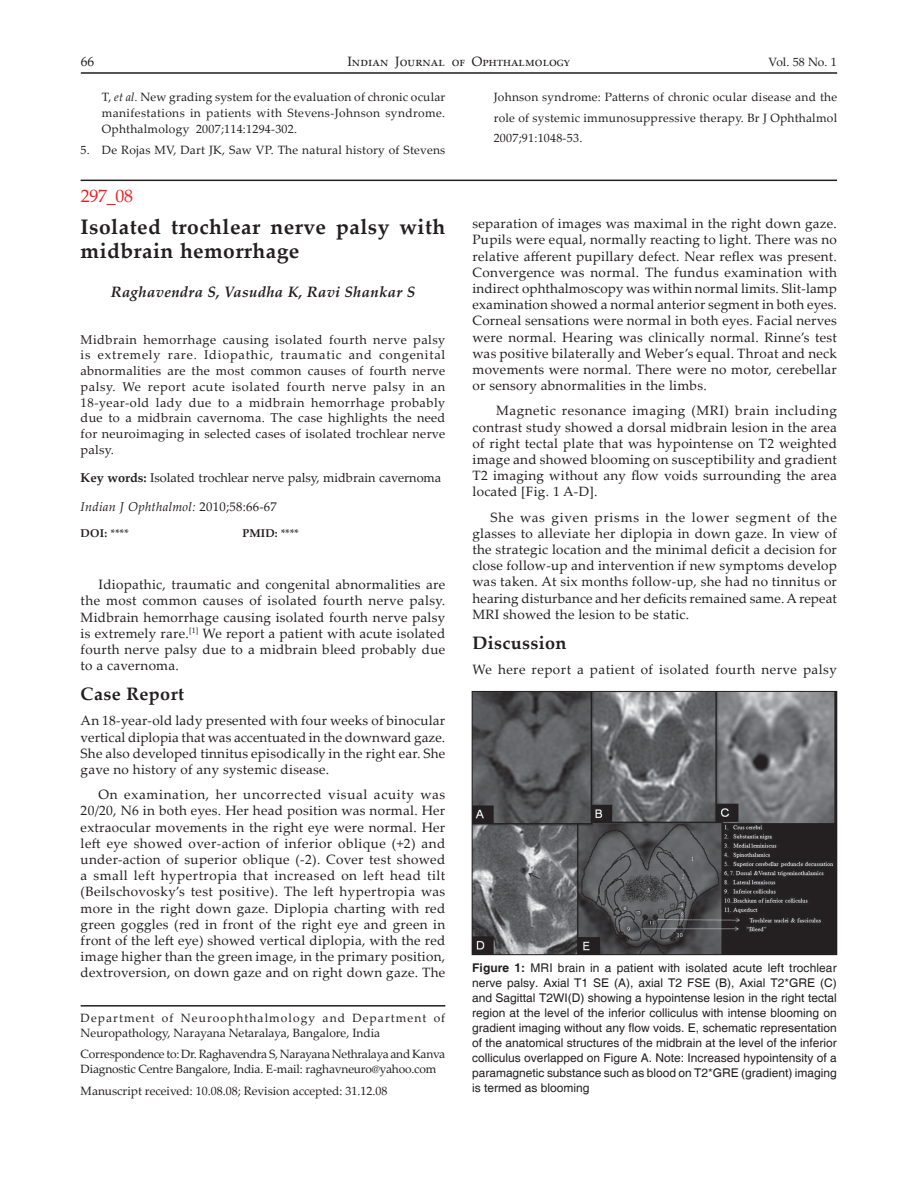
<style>
.page{position:relative;width:918px;height:1188px;background:#fff}
.page>*{position:absolute;margin:0;border:0;box-sizing:border-box;transform-origin:0 0}
.t1{font:700 21px/24px "Palatino Linotype";letter-spacing:.025em;color:#231f20}
.t2{font:700 18px "Palatino Linotype";letter-spacing:.02em;color:#231f20}
.t3{font:18px "Palatino Linotype";color:#ed2024}
.t4{font:italic 700 15px "Palatino Linotype";letter-spacing:.02em;color:#231f20}
.t5{font:13.5px/16.2px "Palatino Linotype";letter-spacing:.02em;color:#231f20;text-align:justify}
.t6{font:13.5px "Palatino Linotype";color:#231f20}
.t7{font:12.75px/15.8px "Palatino Linotype";letter-spacing:.01em;color:#231f20;text-align:justify}
.t8{font:italic 12.75px "Palatino Linotype";letter-spacing:.02em;color:#231f20}
.t9{font:12px/15px "Helvetica";color:#231f20;text-align:justify}
.t10{font:12px/16.4px "Palatino Linotype";color:#231f20;text-align:justify}
.t11{font:12px/15px "Palatino Linotype";letter-spacing:-.02em;color:#231f20}
.t12{font:12px "Palatino Linotype";letter-spacing:.02em;color:#231f20}
.t13{font:700 11.25px "Palatino Linotype";letter-spacing:.01em;color:#231f20}
.s1{font-style:italic}
.s2{font-weight:700}
.s3{font-style:normal}
.s4{font-weight:400}
</style>
<div class="page">
<hr style="left:81px;top:72px;width:756px;height:2px;background:#231f20">
<hr style="left:81px;top:180px;width:756px;height:1px;background:#231f20">
<hr style="left:81px;top:1005px;width:364px;height:2px;background:#231f20">
<img style="left:474px;top:693px;width:361px;height:260px">
<div style="left:472px;top:691px;width:365px;height:264px;border:1px solid #231f20"></div>
<p class="t5" style="left:81px;top:55px;width:15px">66</p>
<p class="t6" style="left:347px;top:56px;width:224px">Indian Journal of Ophthalmology</p>
<p class="t10" style="left:769px;top:55px;width:70px">Vol. 58 No. 1</p>
<p class="t10" style="left:102px;top:90px;width:345px">T, <span class="s1">et al.</span> New grading system for the evaluation of chronic ocular manifestations in patients with Stevens-Johnson syndrome.<br>Ophthalmology 2007;114:1294-302.</p>
<p class="t12" style="left:81px;top:145px;width:366px">5. De Rojas MV, Dart JK, Saw VP. The natural history of Stevens</p>
<p class="t10" style="left:494px;top:88px;width:345px;line-height:20.9px">Johnson syndrome: Patterns of chronic ocular disease and the role of systemic immunosuppressive therapy. Br J Ophthalmol 2007;91:1048-53.</p>
<h2 class="t3" style="left:81px;top:189px;width:54px">297_08</h2>
<h1 class="t1" style="left:81px;top:217px;width:366px">Isolated trochlear nerve palsy with midbrain hemorrhage</h1>
<p class="t4" style="left:111px;top:286px;width:306px">Raghavendra S, Vasudha K, Ravi Shankar S</p>
<p class="t7" style="left:81px;top:333px;width:366px">Midbrain hemorrhage causing isolated fourth nerve palsy is extremely rare. Idiopathic, traumatic and congenital abnormalities are the most common causes of fourth nerve palsy. We report acute isolated fourth nerve palsy in an 18-year-old lady due to a midbrain hemorrhage probably due to a midbrain cavernoma. The case highlights the need for neuroimaging in selected cases of isolated trochlear nerve palsy.</p>
<p class="t7" style="left:81px;top:472px;width:362px"><span class="s2">Key words:</span> Isolated trochlear nerve palsy, midbrain cavernoma</p>
<p class="t8" style="left:81px;top:501px;width:198px">Indian J Ophthalmol: <span class="s3">2010;58:66-67</span></p>
<p class="t13" style="left:81px;top:529px;width:50px">DOI: <span class="s4">****</span></p>
<p class="t13" style="left:243px;top:529px;width:58px">PMID: <span class="s4">****</span></p>
<p class="t5" style="left:81px;top:578px;width:366px;text-indent:18px">Idiopathic, traumatic and congenital abnormalities are the most common causes of isolated fourth nerve palsy.<br>Midbrain hemorrhage causing isolated fourth nerve palsy is extremely rare.<sup>[1]</sup> We report a patient with acute isolated fourth nerve palsy due to a midbrain bleed probably due to a cavernoma.</p>
<h2 class="t2" style="left:81px;top:687px;width:105px">Case Report</h2>
<p class="t5" style="left:81px;top:714px;width:366px">An 18-year-old lady presented with four weeks of binocular vertical diplopia that was accentuated in the downward gaze.<br>She also developed tinnitus episodically in the right ear. She gave no history of any systemic disease.</p>
<p class="t5" style="left:81px;top:788px;width:366px;text-indent:18px">On examination, her uncorrected visual acuity was 20/20, N6 in both eyes. Her head position was normal. Her extraocular movements in the right eye were normal. Her left eye showed over-action of inferior oblique (+2) and under-action of superior oblique (-2). Cover test showed a small left hypertropia that increased on left head tilt (Beilschovosky’s test positive). The left hypertropia was more in the right down gaze. Diplopia charting with red green goggles (red in front of the right eye and green in front of the left eye) showed vertical diplopia, with the red image higher than the green image, in the primary position, dextroversion, on down gaze and on right down gaze. The</p>
<p class="t10" style="left:81px;top:1012px;width:366px;line-height:15px">Department of Neuroophthalmology and Department of<br>Neuropathology, Narayana Netaralaya, Bangalore, India</p>
<p class="t11" style="left:81px;top:1048px;width:366px">Correspondence to: Dr. Raghavendra S, Narayana Nethralaya and Kanva<br>Diagnostic Centre Bangalore, India. E-mail: raghavneuro@yahoo.com</p>
<p class="t10" style="left:81px;top:1084px;width:308px">Manuscript received: 10.08.08; Revision accepted: 31.12.08</p>
<p class="t5" style="left:472px;top:217px;width:366px">separation of images was maximal in the right down gaze.<br>Pupils were equal, normally reacting to light. There was no relative afferent pupillary defect. Near reflex was present.<br>Convergence was normal. The fundus examination with indirect ophthalmoscopy was within normal limits. Slit-lamp examination showed a normal anterior segment in both eyes.<br>Corneal sensations were normal in both eyes. Facial nerves were normal. Hearing was clinically normal. Rinne’s test was positive bilaterally and Weber’s equal. Throat and neck movements were normal. There were no motor, cerebellar or sensory abnormalities in the limbs.</p>
<p class="t5" style="left:472px;top:404px;width:366px;text-indent:24px">Magnetic resonance imaging (MRI) brain including contrast study showed a dorsal midbrain lesion in the area of right tectal plate that was hypointense on T2 weighted image and showed blooming on susceptibility and gradient T2 imaging without any flow voids surrounding the area located [Fig. 1 A-D].</p>
<p class="t5" style="left:472px;top:511px;width:366px;text-indent:18px">She was given prisms in the lower segment of the glasses to alleviate her diplopia in down gaze. In view of the strategic location and the minimal deficit a decision for close follow-up and intervention if new symptoms develop was taken. At six months follow-up, she had no tinnitus or hearing disturbance and her deficits remained same. A repeat MRI showed the lesion to be static.</p>
<h2 class="t2" style="left:472px;top:636px;width:96px">Discussion</h2>
<p class="t5" style="left:472px;top:663px;width:366px">We here report a patient of isolated fourth nerve palsy</p>
<p class="t9" style="left:472px;top:960px;width:366px"><span class="s2">Figure 1:</span> MRI brain in a patient with isolated acute left trochlear nerve palsy. Axial T1 SE (A), axial T2 FSE (B), Axial T2*GRE (C) and Sagittal T2WI(D) showing a hypointense lesion in the right tectal region at the level of the inferior colliculus with intense blooming on gradient imaging without any flow voids. E, schematic representation of the anatomical structures of the midbrain at the level of the inferior colliculus overlapped on Figure A. Note: Increased hypointensity of a paramagnetic substance such as blood on T2*GRE (gradient) imaging is termed as blooming</p>
</div>
